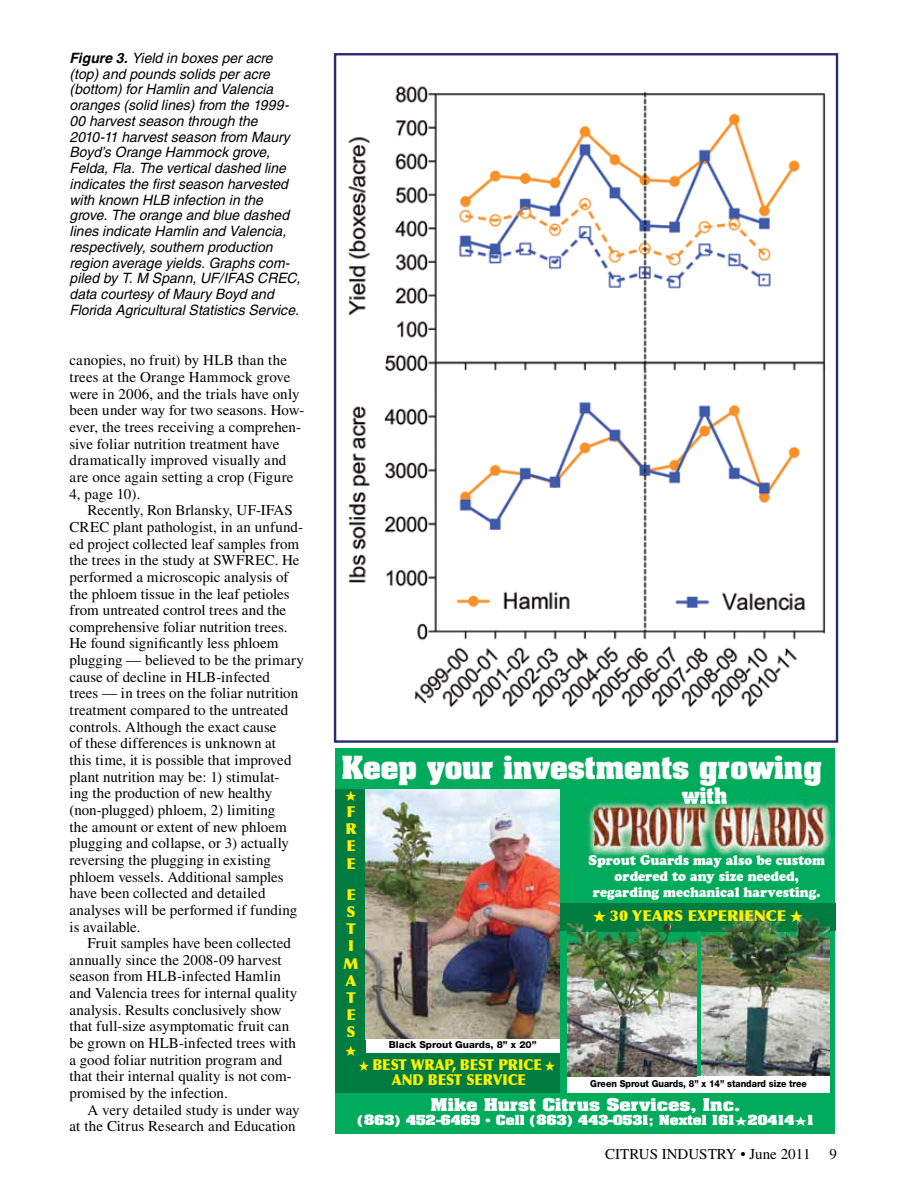
<style>
.page{position:relative;width:905px;height:1188px;background:#fff}
.page>*{position:absolute;margin:0;border:0;box-sizing:border-box;transform-origin:0 0}
.t1{font:27.15px "Aardvark";color:#fff;scale:1.05 1}
.t2{font:19.35px "Aardvark";color:#fff}
.t3{font:15px/16.6px "Times";color:#000}
.t4{font:900 15px/15px "Optima";color:#fff200;text-align:center;scale:.91 1}
.t5{font:900 15px/17.2px "Optima";color:#fff200;text-align:justify}
.t6{font:15px "Aardvark";color:#fff;scale:1.22 1}
.t7{font:italic 14.25px/15.8px "Helvetica";color:#000}
.t8{font:13.95px/16.2px "Cooper Black Std";color:#fff;text-align:center;scale:.9 1}
.t9{font:11.85px "Aardvark";color:#fff;scale:1.22 1}
.t10{font:800 9.6px "Helvetica Neue";color:#000;scale:.91 1}
.t11{font:800 9.6px "Helvetica Neue";color:#000}
.s1{font-weight:700}
</style>
<div class="page">
<img style="left:335px;top:748px;width:500px;height:386px">
<img style="left:348px;top:86px;width:478px;height:622px">
<div style="left:334px;top:53px;width:504px;height:690px;border:2px solid #292a74"></div>
<svg style="left:345px;top:790px;width:11px;height:11px"></svg>
<svg style="left:345px;top:1045px;width:11px;height:10px"></svg>
<p class="t7" style="left:70px;top:50px;width:232px"><span class="s1">Figure 3.</span> Yield in boxes per acre (top) and pounds solids per acre (bottom) for Hamlin and Valencia oranges (solid lines) from the 1999- 00 harvest season through the 2010-11 harvest season from Maury Boyd’s Orange Hammock grove, Felda, Fla. The vertical dashed line indicates the first season harvested with known HLB infection in the grove. The orange and blue dashed lines indicate Hamlin and Valencia, respectively, southern production region average yields. Graphs com&shy;piled by T. M Spann, UF/IFAS CREC, data courtesy of Maury Boyd and Florida Agricultural Statistics Service.</p>
<p class="t3" style="left:70px;top:352px;width:236px">canopies, no fruit) by HLB than the trees at the Orange Hammock grove were in 2006, and the trials have only been under way for two seasons. How&shy;ever, the trees receiving a comprehen&shy;sive foliar nutrition treatment have dramatically improved visually and are once again setting a crop (Figure 4, page 10).</p>
<p class="t3" style="left:70px;top:502px;width:236px;text-indent:18px">Recently, Ron Brlansky, UF-IFAS CREC plant pathologist, in an unfund&shy;ed project collected leaf samples from the trees in the study at SWFREC. He performed a microscopic analysis of the phloem tissue in the leaf petioles from untreated control trees and the comprehensive foliar nutrition trees.<br>He found significantly less phloem plugging — believed to be the primary cause of decline in HLB-infected<br>trees — in trees on the foliar nutrition treatment compared to the untreated controls. Although the exact cause<br>of these differences is unknown at<br>this time, it is possible that improved plant nutrition may be: 1) stimulat-<br>ing the production of new healthy (non-plugged) phloem, 2) limiting<br>the amount or extent of new phloem plugging and collapse, or 3) actually reversing the plugging in existing phloem vessels. Additional samples have been collected and detailed analyses will be performed if funding is available.</p>
<p class="t3" style="left:70px;top:935px;width:229px;text-indent:18px">Fruit samples have been collected annually since the 2008-09 harvest season from HLB-infected Hamlin and Valencia trees for internal quality analysis. Results conclusively show that full-size asymptomatic fruit can be grown on HLB-infected trees with a good foliar nutrition program and that their internal quality is not com&shy;promised by the infection.</p>
<p class="t3" style="left:70px;top:1101px;width:231px;text-align:right">A very detailed study is under way<br>at the Citrus Research and Education</p>
<h1 class="t1" style="left:341px;top:748px;width:459px">Keep your investments growing</h1>
<p class="t2" style="left:681px;top:782px;width:47px">with</p>
<p class="t5" style="left:345px;top:803px;width:13px">F R E E</p>
<p class="t5" style="left:343px;top:886px;width:16px;text-align:center">E<br>S<br>T<br>I<br>M<br>A<br>T<br>E<br>S</p>
<p class="t11" style="left:389px;top:1039px;width:149px">Black Sprout Guards, 8” x 20”</p>
<p class="t4" style="left:359px;top:1058px;width:217px">★ BEST WRAP, BEST PRICE ★<br>AND BEST SERVICE</p>
<p class="t8" style="left:588px;top:852px;width:264px">Sprout Guards may also be custom ordered to any size needed, regarding mechanical harvesting.</p>
<p class="t5" style="left:593px;top:908px;width:212px">★ 30 YEARS EXPERIENCE ★</p>
<p class="t10" style="left:590px;top:1078px;width:240px">Green Sprout Guards, 8” x 14” standard size tree</p>
<p class="t6" style="left:430px;top:1094px;width:255px">Mike Hurst Citrus Services, Inc.</p>
<p class="t9" style="left:357px;top:1112px;width:375px">(863) 452-6469 • Cell (863) 443-0531; Nextel 161★20414★1</p>
<p class="t3" style="left:605px;top:1146px;width:207px">CITRUS INDUSTRY • June 2011</p>
<p class="t3" style="left:829px;top:1146px;width:9px">9</p>
</div>
